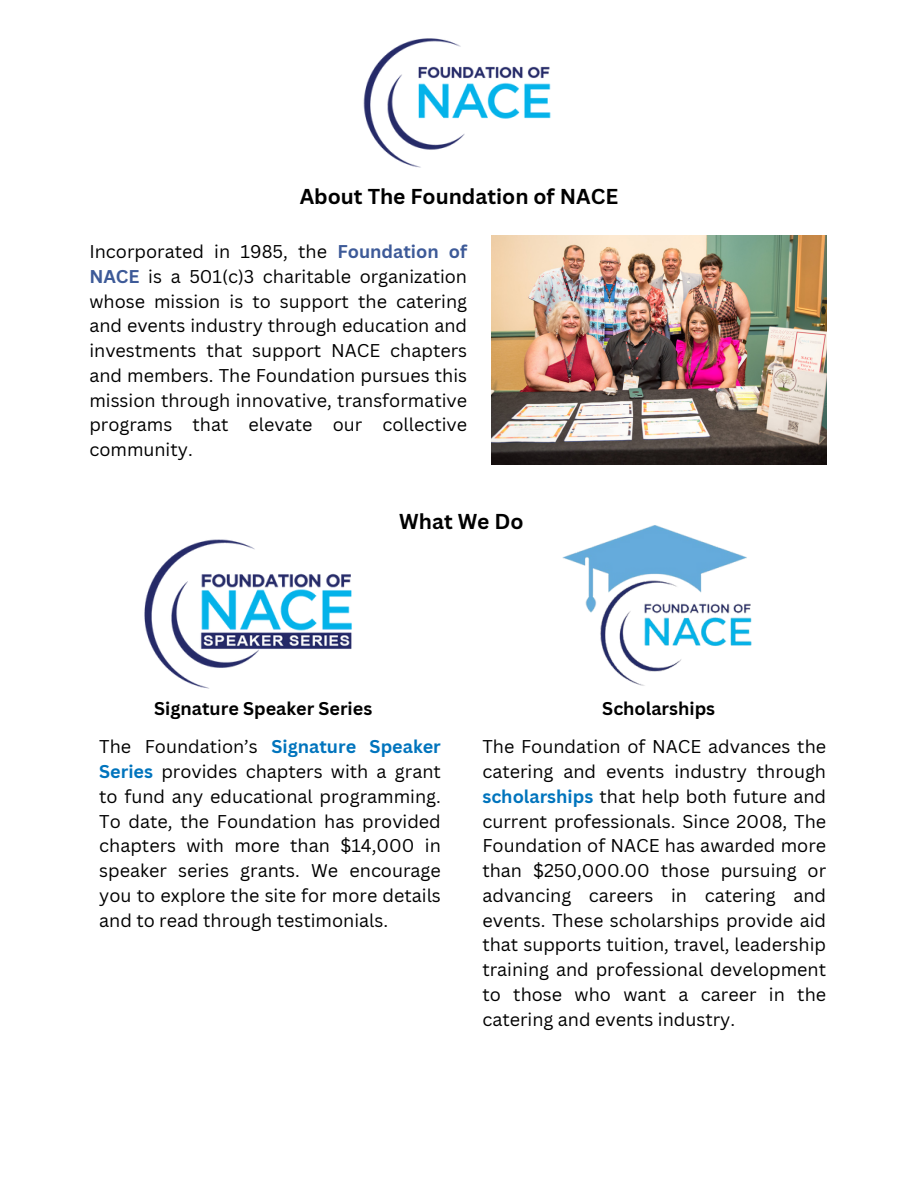
<style>
.page{position:relative;width:918px;height:1188px;background:#fff}
.page>*{position:absolute;margin:0;border:0;box-sizing:border-box;transform-origin:0 0}
.t1{font:700 21px "Canva Sans";color:#000}
.t2{font:18px/24.8px "Canva Sans";color:#000;text-align:justify}
.t3{font:700 18px "Canva Sans";color:#000}
.s1{font-weight:700;color:#3d5a98}
.s2{font-weight:700;color:#0074bd}
</style>
<div class="page">
<img style="left:491px;top:236px;width:336px;height:229px">
<img style="left:363px;top:38px;width:188px;height:130px">
<img style="left:562px;top:525px;width:190px;height:161px">
<img style="left:144px;top:539px;width:208px;height:150px">
<p class="t1" style="left:300px;top:182px;width:320px">About The Foundation of NACE</p>
<p class="t2" style="left:89px;top:239px;width:379px">Incorporated in 1985, the <span class="s1">Foundation of NACE</span> is a 501(c)3 charitable organization whose mission is to support the catering and events industry through education and investments that support NACE chapters and members. The Foundation pursues this mission through innovative, transformative programs that elevate our collective community.</p>
<p class="t1" style="left:399px;top:507px;width:126px">What We Do</p>
<p class="t3" style="left:154px;top:696px;width:220px">Signature Speaker Series</p>
<p class="t2" style="left:99px;top:734px;width:343px">The Foundation’s <span class="s2">Signature Speaker Series</span> provides chapters with a grant to fund any educational programming.<br>To date, the Foundation has provided chapters with more than $14,000 in speaker series grants. We encourage you to explore the site for more details and to read through testimonials.</p>
<p class="t3" style="left:602px;top:696px;width:114px">Scholarships</p>
<p class="t2" style="left:482px;top:734px;width:345px">The Foundation of NACE advances the catering and events industry through <span class="s2">scholarships</span> that help both future and current professionals. Since 2008, The Foundation of NACE has awarded more than $250,000.00 those pursuing or advancing careers in catering and events. These scholarships provide aid that supports tuition, travel, leadership training and professional development to those who want a career in the catering and events industry.</p>
</div>
